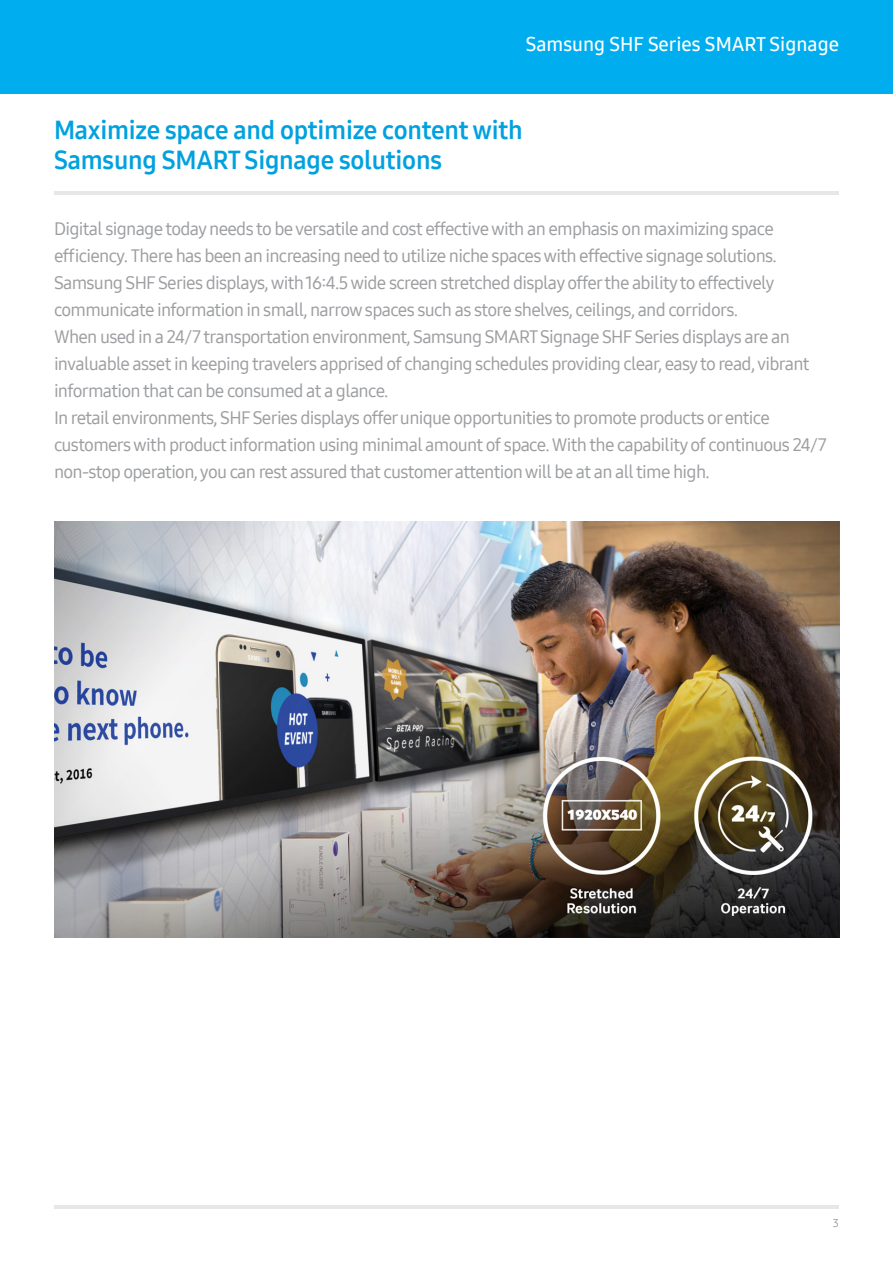
<style>
.page{position:relative;width:893px;height:1263px;background:#fff}
.page>*{position:absolute;margin:0;border:0;box-sizing:border-box;transform-origin:0 0}
.t1{font:25.5px/30.6px "Samsung One 700";letter-spacing:-.01em;color:#00a1df}
.t2{font:19.5px "Samsung One 600";color:#fff}
.t3{font:18px/27px "Samsung One 500";letter-spacing:-.04em;color:#9c9ea1}
.t4{font:11.25px "Samsung One 400";color:#939598}
</style>
<div class="page">
<div style="left:0;top:0;width:893px;height:94px;background:#00aeef"></div>
<hr style="left:54px;top:1206px;width:785px;height:3px;background:#e6e7e8">
<hr style="left:54px;top:191px;width:785px;height:3px;background:#e6e7e8">
<img style="left:54px;top:522px;width:786px;height:416px">
<p class="t2" style="left:526px;top:31px;width:315px">Samsung SHF Series SMART Signage</p>
<h1 class="t1" style="left:54px;top:114px;width:470px">Maximize space and optimize content with<br>Samsung SMART Signage solutions</h1>
<p class="t3" style="left:54px;top:215px;width:774px">Digital signage today needs to be versatile and cost effective with an emphasis on maximizing space efficiency. There has been an increasing need to utilize niche spaces with effective signage solutions.<br>Samsung SHF Series displays, with 16:4.5 wide screen stretched display offer the ability to effectively communicate information in small, narrow spaces such as store shelves, ceilings, and corridors.<br>When used in a 24/7 transportation environment, Samsung SMART Signage SHF Series displays are an invaluable asset in keeping travelers apprised of changing schedules providing clear, easy to read, vibrant information that can be consumed at a glance.<br>In retail environments, SHF Series displays offer unique opportunities to promote products or entice customers with product information using minimal amount of space. With the capability of continuous 24/7 non-stop operation, you can rest assured that customer attention will be at an all time high.</p>
<p class="t4" style="left:833px;top:1215px;width:8px">3</p>
</div>
